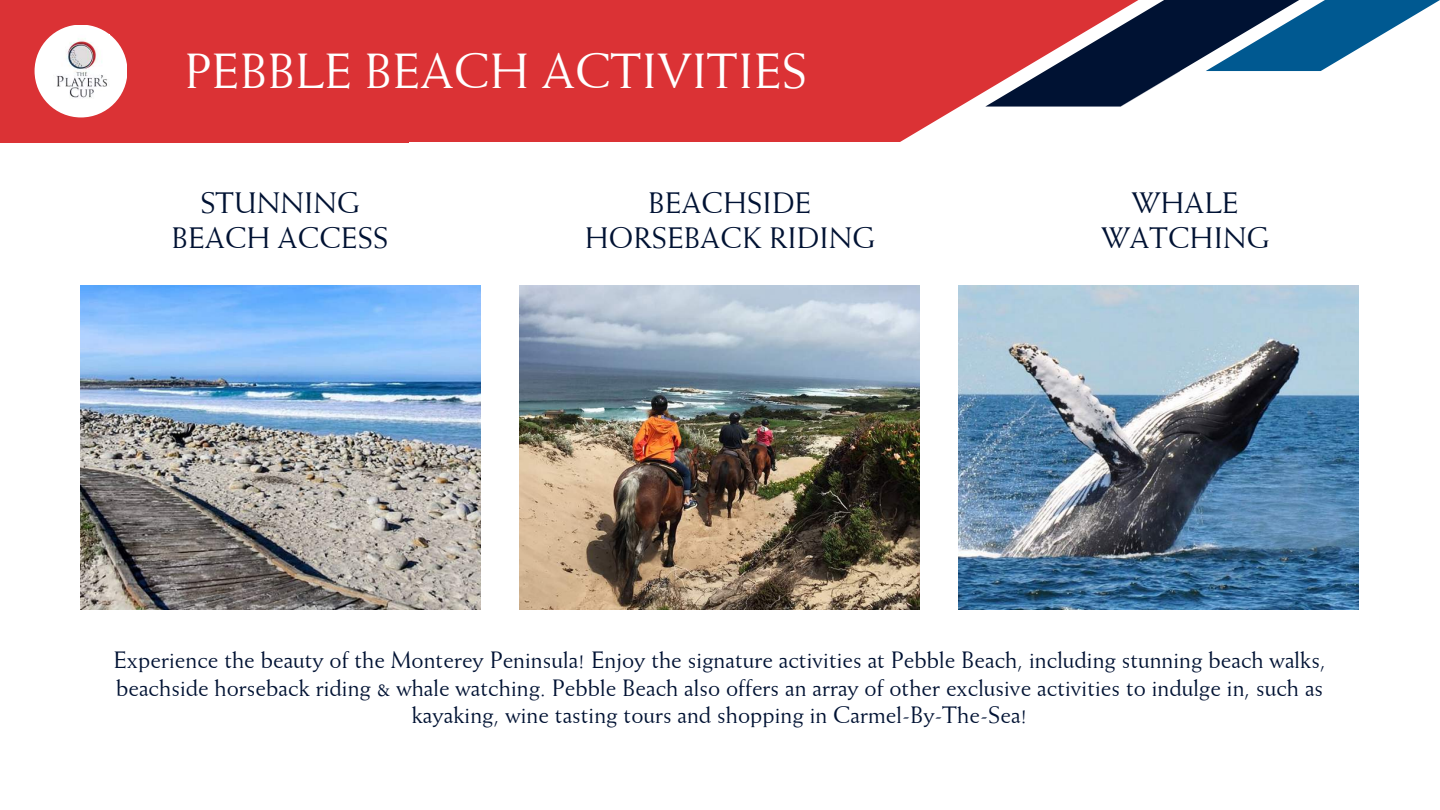
<style>
.page{position:relative;width:1440px;height:810px;background:#fff}
.page>*{position:absolute;margin:0;border:0;box-sizing:border-box;transform-origin:0 0}
.t1{font:50px "Weiss BT";color:#fff}
.t2{font:30px/34.5px "Weiss BT";color:#001233;text-align:center}
.t3{font:24px/27.8px "Weiss BT";color:#001233;text-align:center}
</style>
<div class="page">
<div style="left:409px;top:0;width:576px;height:142px;background:#db3235"></div>
<svg style="left:985px;top:0;width:455px;height:107px"></svg>
<div style="left:0;top:0;width:409px;height:142px;background:#db3235"></div>
<div style="left:35px;top:25px;width:92px;height:92px;background:#fff;border-radius:50%"></div>
<img style="left:56px;top:38px;width:51px;height:60px">
<img style="left:80px;top:285px;width:400px;height:325px">
<img style="left:959px;top:285px;width:400px;height:325px">
<img style="left:520px;top:285px;width:399px;height:325px">
<h1 class="t1" style="left:184px;top:40px;width:625px">PEBBLE BEACH ACTIVITIES</h1>
<p class="t2" style="left:172px;top:185px;width:218px">STUNNING<br>BEACH ACCESS</p>
<p class="t2" style="left:585px;top:185px;width:292px">BEACHSIDE<br>HORSEBACK RIDING</p>
<p class="t2" style="left:1102px;top:185px;width:169px">WHALE<br>WATCHING</p>
<p class="t3" style="left:113px;top:645px;width:1214px">Experience the beauty of the Monterey Peninsula! Enjoy the signature activities at Pebble Beach, including stunning beach walks, beachside horseback riding &amp; whale watching. Pebble Beach also offers an array of other exclusive activities to indulge in, such as kayaking, wine tasting tours and shopping in Carmel-By-The-Sea!</p>
</div>
